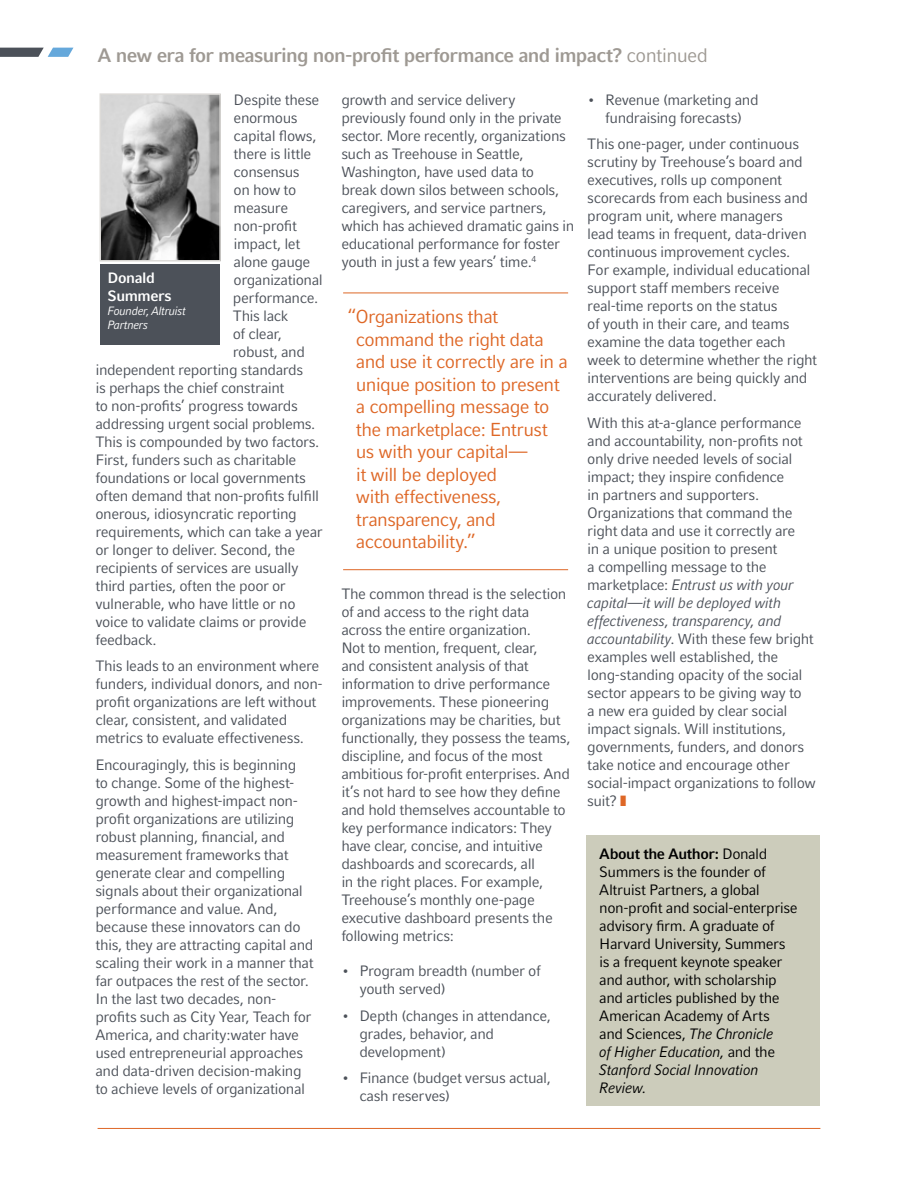
<style>
.page{position:relative;width:918px;height:1188px;background:#fff}
.page>*{position:absolute;margin:0;border:0;box-sizing:border-box;transform-origin:0 0}
.t1{font:700 19.5px "Compatil Fact LT Pro";letter-spacing:-.035em;color:#9e9993}
.t2{font:18.75px/22.5px "Compatil Fact LT Pro";letter-spacing:-.035em;color:#de6726}
.t3{font:15px/18px "Compatil Fact LT Pro";letter-spacing:-.03em;color:#4c5159}
.t4{font:15px/18px "Compatil Fact LT Pro";letter-spacing:-.03em;color:#000}
.t5{font:700 15px/18px "Compatil Fact LT Pro";letter-spacing:-.03em;color:#fff}
.t6{font:italic 12px/14.4px "Compatil Fact LT Pro";letter-spacing:-.045em;color:#fff}
.s1{font-weight:400}
.s2{font-style:italic}
.s3{color:#de6726}
.s4{font-weight:700}
</style>
<div class="page">
<svg style="left:0;top:48px;width:73px;height:9px"></svg>
<hr style="left:98px;top:1128px;width:722px;height:1px;background:#de6726">
<img style="left:103px;top:96px;width:115px;height:163px">
<div style="left:100px;top:93px;width:121px;height:169px;border:2px solid #dddbd8"></div>
<div style="left:100px;top:265px;width:120px;height:80px;background:#4c5159"></div>
<div style="left:587px;top:835px;width:233px;height:270px;background:#ccb"></div>
<hr style="left:343px;top:293px;width:225px;height:1px;background:#de6726">
<hr style="left:343px;top:569px;width:225px;height:1px;background:#de6726">
<h1 class="t1" style="left:98px;top:44px;width:612px">A new era for measuring non-profit performance and impact? <span class="s1">continued</span></h1>
<p class="t3" style="left:234px;top:90px;width:87px">Despite these</p>
<p class="t3" style="left:234px;top:108px;width:66px">enormous</p>
<p class="t3" style="left:234px;top:126px;width:84px">capital flows,</p>
<p class="t3" style="left:234px;top:144px;width:79px">there is little</p>
<p class="t3" style="left:234px;top:162px;width:68px">consensus</p>
<p class="t3" style="left:234px;top:180px;width:64px">on how to</p>
<p class="t3" style="left:234px;top:198px;width:56px">measure</p>
<p class="t3" style="left:234px;top:216px;width:65px">non-profit</p>
<p class="t3" style="left:234px;top:234px;width:68px">impact, let</p>
<p class="t3" style="left:234px;top:252px;width:78px">alone gauge</p>
<p class="t3" style="left:234px;top:270px;width:91px">organizational</p>
<p class="t3" style="left:233px;top:288px;width:87px">performance.</p>
<p class="t3" style="left:233px;top:306px;width:57px">This lack</p>
<p class="t3" style="left:233px;top:324px;width:51px">of clear,</p>
<p class="t3" style="left:233px;top:342px;width:74px">robust, and</p>
<p class="t3" style="left:95px;top:360px;width:209px">independent reporting standards</p>
<p class="t3" style="left:95px;top:378px;width:190px">is perhaps the chief constraint</p>
<p class="t3" style="left:95px;top:396px;width:204px">to non-profits’ progress towards</p>
<p class="t3" style="left:95px;top:414px;width:222px">addressing urgent social problems.</p>
<p class="t3" style="left:95px;top:432px;width:225px">This is compounded by two factors.</p>
<p class="t3" style="left:95px;top:450px;width:202px">First, funders such as charitable</p>
<p class="t3" style="left:95px;top:468px;width:212px">foundations or local governments</p>
<p class="t3" style="left:95px;top:486px;width:225px">often demand that non-profits fulfill</p>
<p class="t3" style="left:95px;top:504px;width:203px">onerous, idiosyncratic reporting</p>
<p class="t3" style="left:95px;top:522px;width:229px">requirements, which can take a year</p>
<p class="t3" style="left:95px;top:540px;width:201px">or longer to deliver. Second, the</p>
<p class="t3" style="left:95px;top:558px;width:205px">recipients of services are usually</p>
<p class="t3" style="left:95px;top:576px;width:192px">third parties, often the poor or</p>
<p class="t3" style="left:95px;top:594px;width:202px">vulnerable, who have little or no</p>
<p class="t3" style="left:95px;top:612px;width:213px">voice to validate claims or provide</p>
<p class="t3" style="left:95px;top:630px;width:63px">feedback.</p>
<p class="t3" style="left:95px;top:657px;width:229px">This leads to an environment where funders, individual donors, and non&shy;profit organizations are left without clear, consistent, and validated metrics to evaluate effectiveness.</p>
<p class="t3" style="left:95px;top:755px;width:220px">Encouragingly, this is beginning<br>to change. Some of the highest&shy;growth and highest-impact non&shy;profit organizations are utilizing robust planning, financial, and measurement frameworks that generate clear and compelling signals about their organizational performance and value. And, because these innovators can do this, they are attracting capital and scaling their work in a manner that far outpaces the rest of the sector.<br>In the last two decades, non&shy;profits such as City Year, Teach for America, and charity:water have used entrepreneurial approaches and data-driven decision-making to achieve levels of organizational</p>
<p class="t5" style="left:107px;top:268px;width:66px">Donald<br>Summers</p>
<p class="t6" style="left:107px;top:304px;width:80px">Founder, Altruist<br>Partners</p>
<p class="t3" style="left:341px;top:90px;width:235px">growth and service delivery previously found only in the private sector. More recently, organizations such as Treehouse in Seattle, Washington, have used data to<br>break down silos between schools, caregivers, and service partners, which has achieved dramatic gains in educational performance for foster youth in just a few years’ time.<sup>4</sup></p>
<p class="t2" style="left:356px;top:305px;width:214px;text-indent:-9px">“Organizations that command the right data and use it correctly are in a unique position to present a compelling message to the marketplace: Entrust us with your capital—<br>it will be deployed<br>with effectiveness, transparency, and accountability.”</p>
<p class="t3" style="left:341px;top:585px;width:231px">The common thread is the selection of and access to the right data across the entire organization.<br>Not to mention, frequent, clear,<br>and consistent analysis of that information to drive performance improvements. These pioneering organizations may be charities, but functionally, they possess the teams, discipline, and focus of the most ambitious for-profit enterprises. And it’s not hard to see how they define and hold themselves accountable to key performance indicators: They have clear, concise, and intuitive dashboards and scorecards, all<br>in the right places. For example, Treehouse’s monthly one-page executive dashboard presents the following metrics:</p>
<p class="t3" style="left:359px;top:962px;width:183px;text-indent:-18px">• Program breadth (number of youth served)</p>
<p class="t3" style="left:359px;top:1006px;width:193px;text-indent:-18px">• Depth (changes in attendance, grades, behavior, and development)</p>
<p class="t3" style="left:359px;top:1069px;width:193px;text-indent:-18px">• Finance (budget versus actual, cash reserves)</p>
<p class="t3" style="left:587px;top:90px;width:173px;text-align:center">• Revenue (marketing and fundraising forecasts)</p>
<p class="t3" style="left:587px;top:135px;width:231px">This one-pager, under continuous scrutiny by Treehouse’s board and executives, rolls up component scorecards from each business and program unit, where managers<br>lead teams in frequent, data-driven continuous improvement cycles.<br>For example, individual educational support staff members receive real-time reports on the status<br>of youth in their care, and teams examine the data together each week to determine whether the right interventions are being quickly and accurately delivered.</p>
<p class="t3" style="left:587px;top:413px;width:230px">With this at-a-glance performance and accountability, non-profits not only drive needed levels of social impact; they inspire confidence<br>in partners and supporters.<br>Organizations that command the right data and use it correctly are<br>in a unique position to present<br>a compelling message to the marketplace: <span class="s2">Entrust us with your capital—it will be deployed with effectiveness, transparency, and accountability</span>. With these few bright examples well established, the long-standing opacity of the social sector appears to be giving way to<br>a new era guided by clear social impact signals. Will institutions, governments, funders, and donors take notice and encourage other social-impact organizations to follow suit? <span class="s3">❚</span></p>
<p class="t4" style="left:599px;top:845px;width:200px"><span class="s4">About the Author:</span> Donald<br>Summers is the founder of<br>Altruist Partners, a global non-profit and social-enterprise advisory firm. A graduate of<br>Harvard University, Summers is a frequent keynote speaker and author, with scholarship and articles published by the<br>American Academy of Arts<br>and Sciences, <span class="s2">The Chronicle<br>of Higher Education,</span> and the<br><span class="s2">Stanford Social Innovation<br>Review.</span></p>
</div>
